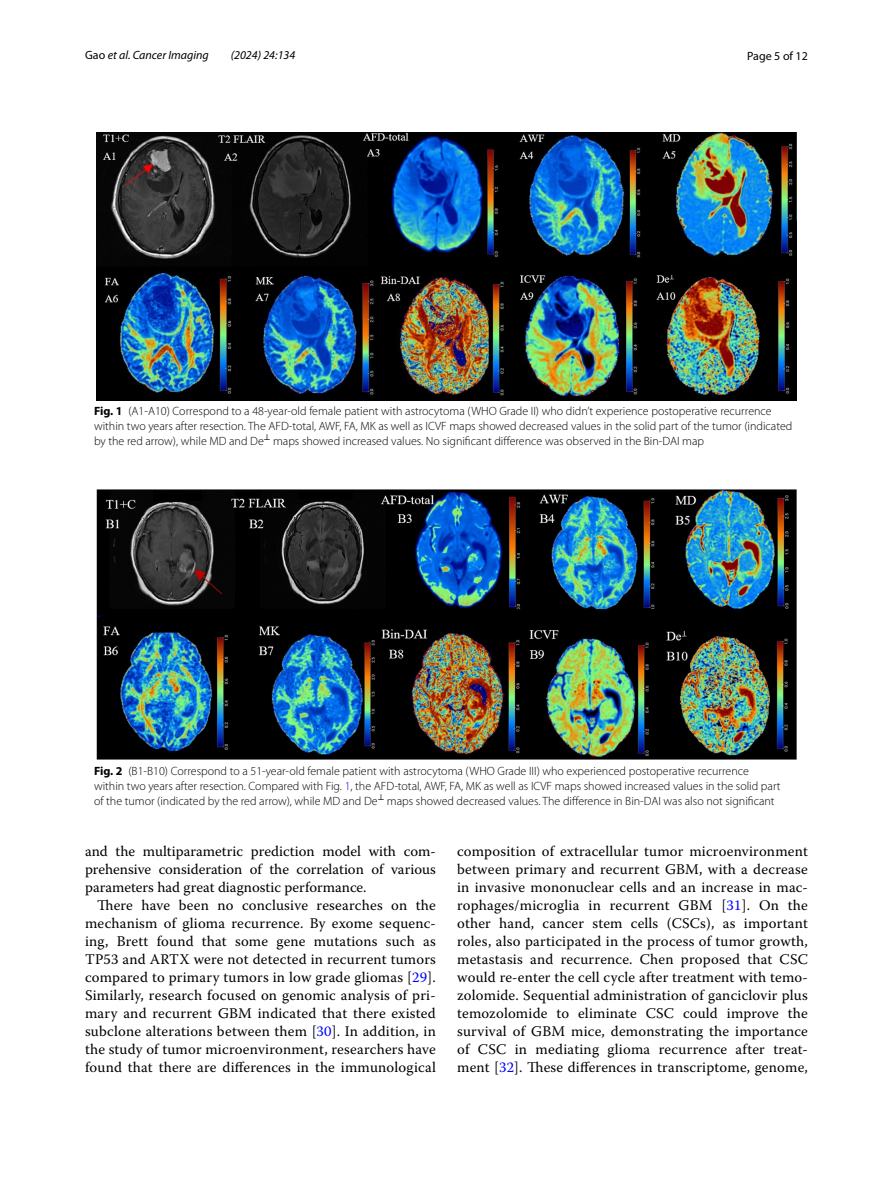
<style>
.page{position:relative;width:893px;height:1187px;background:#fff}
.page>*{position:absolute;margin:0;border:0;box-sizing:border-box;transform-origin:0 0}
.t1{font:14.7px/18px "Warnock Pro";letter-spacing:.015em;color:#000;text-align:justify}
.t2{font:300 12px/15px "Myriad Pro";color:#000}
.t3{font:italic 12px "Myriad Pro";color:#000}
.t4{font:12px "Myriad Pro";color:#000}
.s1{font-style:normal}
.s2{font-weight:700}
.s3{color:#00f}
</style>
<div class="page">
<img style="left:97px;top:133px;width:699px;height:267px">
<img style="left:96px;top:489px;width:701px;height:270px">
<p class="t3" style="left:85px;top:48px;width:125px"><span class="s1">Gao</span> et al. Cancer Imaging</p>
<p class="t3" style="left:231px;top:48px;width:66px">(2024) 24:134</p>
<p class="t4" style="left:747px;top:48px;width:62px">Page 5 of 12</p>
<p class="t2" style="left:94px;top:404px;width:700px"><span class="s2">Fig. 1</span> (A1-A10) Correspond to a 48-year-old female patient with astrocytoma (WHO Grade II) who didn’t experience postoperative recurrence within two years after resection. The AFD-total, AWF, FA, MK as well as ICVF maps showed decreased values in the solid part of the tumor (indicated by the red arrow), while MD and -De<sup>⊥</sup> maps showed increased values. No significant difference was observed in the Bin-DAI map</p>
<p class="t2" style="left:94px;top:763px;width:688px"><span class="s2">Fig. 2</span> (B1-B10) Correspond to a 51-year-old female patient with astrocytoma (WHO Grade III) who experienced postoperative recurrence within two years after resection. Compared with Fig. <span class="s3">1</span>, the AFD-total, AWF, FA, MK as well as ICVF maps showed increased values in the solid part of the tumor (indicated by the red arrow), while MD and -De<sup>⊥</sup> maps showed decreased values. The difference in Bin-DAI was also not significant</p>
<p class="t1" style="left:85px;top:841px;width:352px">and the multiparametric prediction model with com&shy;prehensive consideration of the correlation of various parameters had great diagnostic performance.</p>
<p class="t1" style="left:85px;top:895px;width:352px;text-indent:12px">There have been no conclusive researches on the mechanism of glioma recurrence. By exome sequenc&shy;ing, Brett found that some gene mutations such as TP53 and ARTX were not detected in recurrent tumors compared to primary tumors in low grade gliomas [<span class="s3">29</span>].<br>Similarly, research focused on genomic analysis of pri&shy;mary and recurrent GBM indicated that there existed subclone alterations between them [<span class="s3">30</span>]. In addition, in the study of tumor microenvironment, researchers have found that there are differences in the immunological</p>
<p class="t1" style="left:457px;top:841px;width:352px">composition of extracellular tumor microenvironment between primary and recurrent GBM, with a decrease in invasive mononuclear cells and an increase in mac&shy;rophages/microglia in recurrent GBM [<span class="s3">31</span>]. On the other hand, cancer stem cells (CSCs), as important roles, also participated in the process of tumor growth, metastasis and recurrence. Chen proposed that CSC would re-enter the cell cycle after treatment with temo&shy;zolomide. Sequential administration of ganciclovir plus temozolomide to eliminate CSC could improve the survival of GBM mice, demonstrating the importance of CSC in mediating glioma recurrence after treat&shy;ment [<span class="s3">32</span>]. These differences in transcriptome, genome,</p>
</div>
